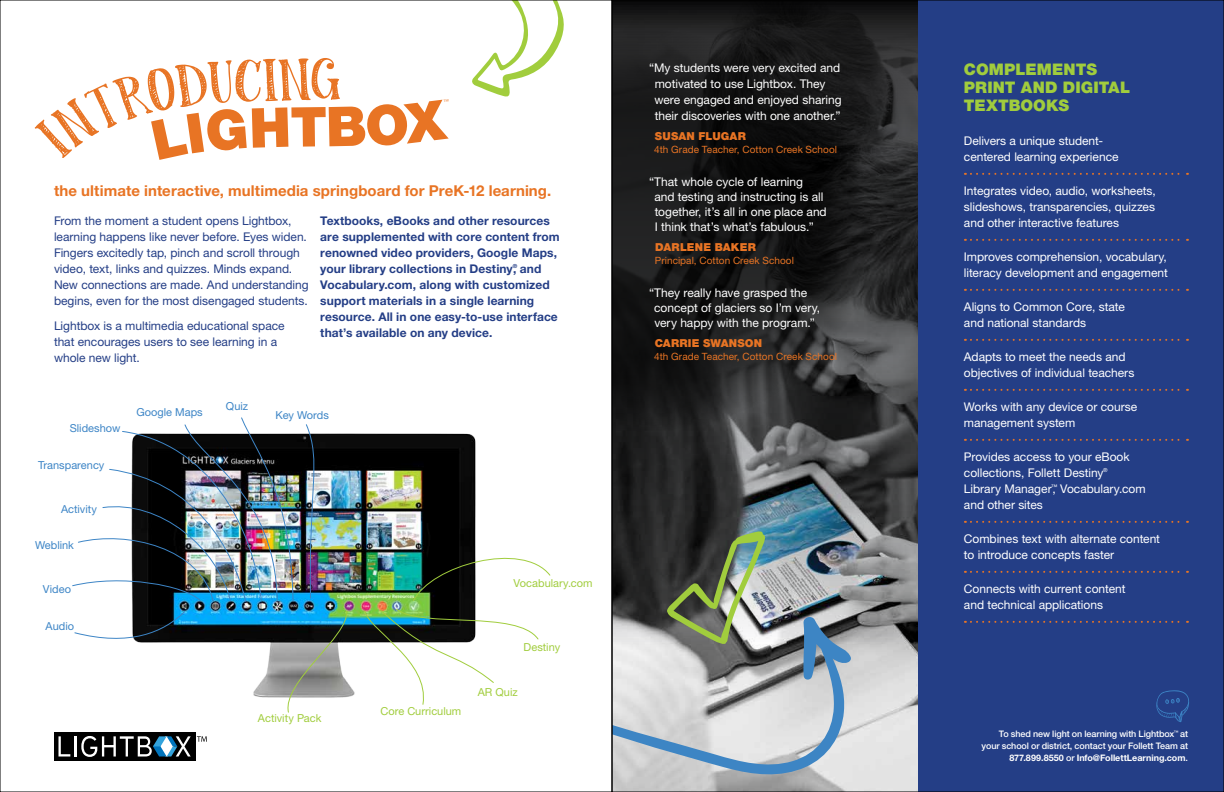
<style>
.page{position:relative;width:1224px;height:792px;background:#fff}
.page>*{position:absolute;margin:0;border:0;box-sizing:border-box;transform-origin:0 0}
.t1{font:900 16px/18px "Helvetica Neue LT Std";letter-spacing:.005em;color:#a1cd3d}
.t2{font:700 15px "Helvetica Neue LT Std";letter-spacing:.005em;color:#e87424}
.t3{font:12px/16px "Helvetica Neue LT Std";letter-spacing:-.005em;color:#fff}
.t4{font:12px/16px "Helvetica Neue LT Std";letter-spacing:-.005em;color:#243e86}
.t5{font:700 12px/16px "Helvetica Neue LT Std";letter-spacing:.005em;color:#243e86}
.t6{font:11px "Helvetica Neue LT Std";color:#3d85c6}
.t7{font:11px "Helvetica Neue LT Std";color:#a1cd3d}
.t8{font:900 11px "Helvetica Neue LT Std";letter-spacing:.015em;color:#e87424}
.t9{font:10px "Helvetica Neue LT Std";letter-spacing:.005em;color:#e87424}
.t10{font:500 9px/12px "Helvetica Neue LT Std";letter-spacing:-.01em;color:#fff;text-align:right}
.s1{font-weight:700}
</style>
<div class="page">
<img style="left:614px;top:646px;width:304px;height:144px">
<svg style="left:614px;top:2px;width:304px;height:644px;background:#3f4345"></svg>
<svg style="left:407px;top:30px;width:467px;height:401px;background:#181919"></svg>
<svg style="left:614px;top:615px;width:238px;height:163px;background:#b2bbc3"></svg>
<div style="left:0;top:0;width:612px;height:792px;background:#fff"></div>
<img style="left:132px;top:433px;width:344px;height:265px">
<div style="left:918px;top:0;width:306px;height:792px;background:#243e86"></div>
<svg style="left:965px;top:173px;width:223px;height:2px"></svg>
<svg style="left:965px;top:239px;width:223px;height:2px"></svg>
<svg style="left:965px;top:289px;width:223px;height:2px"></svg>
<svg style="left:965px;top:339px;width:223px;height:2px"></svg>
<svg style="left:965px;top:389px;width:223px;height:2px"></svg>
<svg style="left:965px;top:439px;width:223px;height:2px"></svg>
<svg style="left:965px;top:521px;width:223px;height:2px"></svg>
<svg style="left:965px;top:571px;width:223px;height:2px"></svg>
<svg style="left:965px;top:621px;width:223px;height:2px"></svg>
<div style="left:54px;top:732px;width:141px;height:29px;background:#000"></div>
<svg style="left:59px;top:736px;width:11px;height:21px"></svg>
<hr style="left:74px;top:736px;width:3px;height:21px;background:#fff">
<svg style="left:81px;top:736px;width:110px;height:21px"></svg>
<svg style="left:197px;top:736px;width:10px;height:6px"></svg>
<svg style="left:74px;top:610px;width:112px;height:37px"></svg>
<img style="left:72px;top:417px;width:222px;height:185px">
<img style="left:305px;top:424px;width:17px;height:175px">
<svg style="left:282px;top:610px;width:67px;height:103px"></svg>
<svg style="left:363px;top:608px;width:176px;height:97px"></svg>
<svg style="left:412px;top:540px;width:139px;height:62px"></svg>
<svg style="left:1156px;top:690px;width:33px;height:32px"></svg>
<img style="left:667px;top:531px;width:98px;height:115px">
<svg style="left:472px;top:2px;width:92px;height:95px"></svg>
<p class="t2" style="left:54px;top:181px;width:499px">the ultimate interactive, multimedia springboard for PreK-12 learning.</p>
<p class="t4" style="left:54px;top:213px;width:256px">From the moment a student opens Lightbox, learning happens like never before. Eyes widen.<br>Fingers excitedly tap, pinch and scroll through video, text, links and quizzes. Minds expand.<br>New connections are made. And understanding begins, even for the most disengaged students.</p>
<p class="t4" style="left:54px;top:318px;width:232px">Lightbox is a multimedia educational space that encourages users to see learning in a whole new light.</p>
<p class="t5" style="left:320px;top:213px;width:241px">Textbooks, eBooks and other resources are supplemented with core content from renowned video providers, Google Maps, your library collections in Destiny<sup>®</sup>, and Vocabulary.com, along with customized support materials in a single learning resource. All in one easy-to-use interface that’s available on any device.</p>
<p class="t6" style="left:70px;top:422px;width:52px">Slideshow</p>
<p class="t6" style="left:38px;top:458px;width:68px">Transparency</p>
<p class="t6" style="left:61px;top:503px;width:38px">Activity</p>
<p class="t6" style="left:35px;top:539px;width:40px">Weblink</p>
<p class="t6" style="left:43px;top:583px;width:30px">Video</p>
<p class="t6" style="left:46px;top:619px;width:30px">Audio</p>
<p class="t6" style="left:136px;top:406px;width:68px">Google Maps</p>
<p class="t6" style="left:226px;top:400px;width:24px">Quiz</p>
<p class="t6" style="left:276px;top:409px;width:55px">Key Words</p>
<p class="t7" style="left:258px;top:711px;width:65px">Activity Pack</p>
<p class="t7" style="left:514px;top:576px;width:80px">Vocabulary.com</p>
<p class="t7" style="left:380px;top:705px;width:82px">Core Curriculum</p>
<p class="t7" style="left:524px;top:640px;width:38px">Destiny</p>
<p class="t7" style="left:478px;top:685px;width:41px">AR Quiz</p>
<p class="t3" style="left:655px;top:59px;width:188px;text-indent:-5px">“My students were very excited and motivated to use Lightbox. They were engaged and enjoyed sharing their discoveries with one another.”</p>
<p class="t8" style="left:655px;top:129px;width:92px">SUSAN FLUGAR</p>
<p class="t9" style="left:654px;top:143px;width:184px">4th Grade Teacher, Cotton Creek School</p>
<p class="t3" style="left:654px;top:174px;width:174px;line-height:15px;text-indent:-5px">“That whole cycle of learning<br>and testing and instructing is all together, it’s all in one place and<br>I think that’s what’s fabulous.”</p>
<p class="t8" style="left:655px;top:240px;width:102px">DARLENE BAKER</p>
<p class="t9" style="left:655px;top:254px;width:140px">Principal, Cotton Creek School</p>
<p class="t3" style="left:654px;top:285px;width:168px;line-height:15px;text-indent:-5px">“They really have grasped the concept of glaciers so I’m very, very happy with the program.”</p>
<p class="t8" style="left:655px;top:336px;width:109px">CARRIE SWANSON</p>
<p class="t9" style="left:654px;top:350px;width:184px">4th Grade Teacher, Cotton Creek School</p>
<h1 class="t1" style="left:964px;top:60px;width:168px">COMPLEMENTS<br>PRINT AND DIGITAL<br>TEXTBOOKS</h1>
<p class="t3" style="left:964px;top:132px;width:156px">Delivers a unique student&shy;centered learning experience</p>
<p class="t3" style="left:964px;top:182px;width:193px;text-align:justify">Integrates video, audio, worksheets, slideshows, transparencies, quizzes and other interactive features</p>
<p class="t3" style="left:964px;top:248px;width:205px">Improves comprehension, vocabulary, literacy development and engagement</p>
<p class="t3" style="left:964px;top:298px;width:162px">Aligns to Common Core, state and national standards</p>
<p class="t3" style="left:964px;top:348px;width:172px">Adapts to meet the needs and objectives of individual teachers</p>
<p class="t3" style="left:964px;top:398px;width:175px">Works with any device or course management system</p>
<p class="t3" style="left:964px;top:448px;width:183px">Provides access to your eBook collections, Follett Destiny<sup>®<br></sup>Library Manager<sup>™</sup>, Vocabulary.com and other sites</p>
<p class="t3" style="left:964px;top:530px;width:198px">Combines text with alternate content to introduce concepts faster</p>
<p class="t3" style="left:964px;top:580px;width:163px">Connects with current content and technical applications</p>
<p class="t10" style="left:982px;top:727px;width:208px">To shed new light on learning with Lightbox<sup>™</sup> at your school or district, contact your Follett Team at<br><span class="s1">877.899.8550</span> or <span class="s1">Info@FollettLearning.com</span>.</p>
</div>
